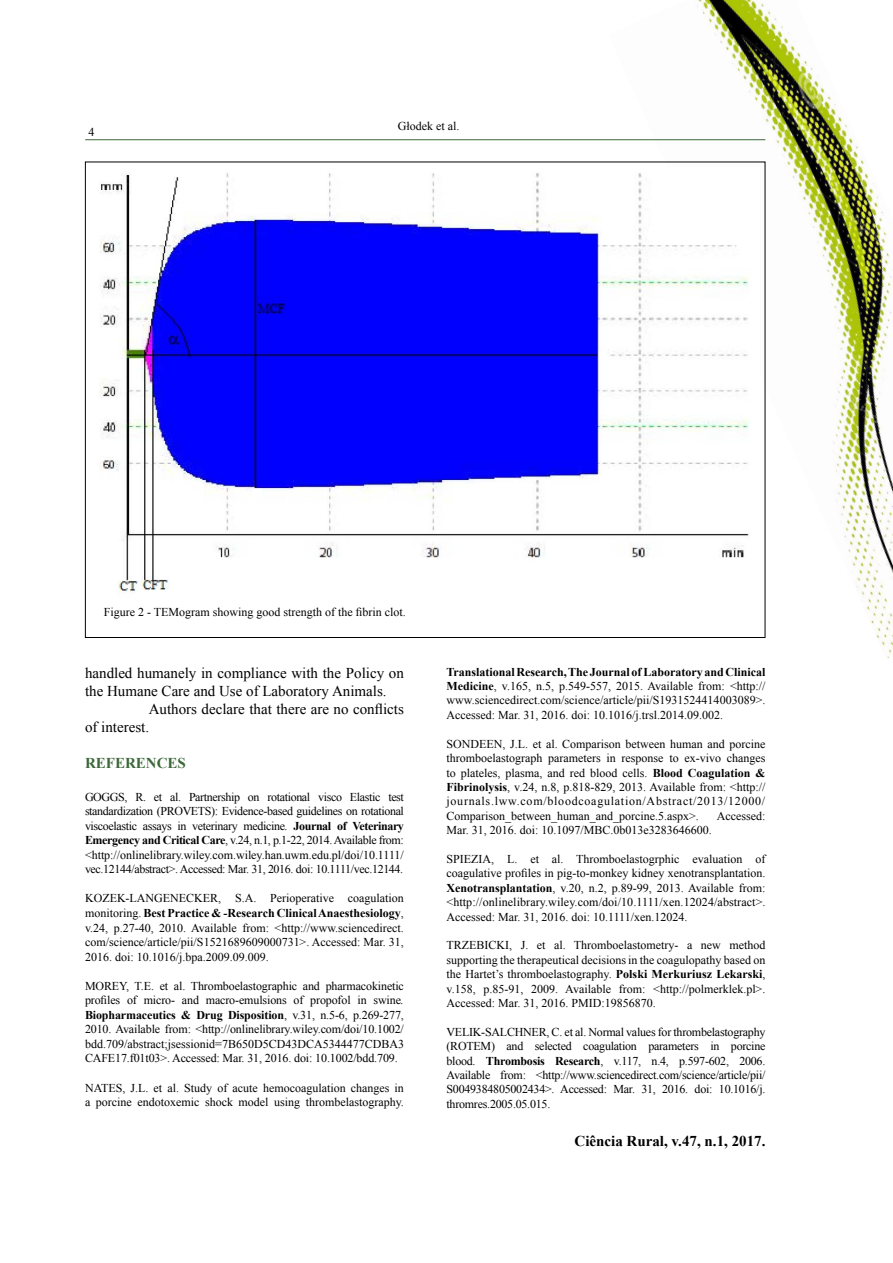
<style>
.page{position:relative;width:893px;height:1263px;background:#fff}
.page>*{position:absolute;margin:0;border:0;box-sizing:border-box;transform-origin:0 0}
.t1{font:15px "Times New Roman";color:#000}
.t2{font:700 15px "Times New Roman";color:#000}
.t3{font:700 15px "Times New Roman";color:#3c683a}
.t4{font:12px/14.4px "Times New Roman";color:#000;text-align:justify}
.s1{font-weight:700}
.s2{font-style:italic}
</style>
<div class="page">
<img style="left:608px;top:0;width:285px;height:658px">
<hr style="left:85px;top:139px;width:680px;height:1px;background:#3c683a">
<img style="left:100px;top:167px;width:660px;height:432px">
<p class="t4" style="left:88px;top:125px;width:7px">4</p>
<p class="t4" style="left:398px;top:119px;width:63px">Głodek et al.</p>
<p class="t4" style="left:104px;top:605px;width:304px">Figure 2 - TEMogram showing good strength of the fibrin clot.</p>
<p class="t1" style="left:85px;top:663px;width:320px">handled humanely in compliance with the Policy on</p>
<p class="t1" style="left:85px;top:681px;width:303px">the Humane Care and Use of Laboratory Animals.</p>
<p class="t1" style="left:149px;top:699px;width:257px">Authors declare that there are no conflicts</p>
<p class="t1" style="left:85px;top:717px;width:66px">of interest.</p>
<p class="t3" style="left:85px;top:753px;width:102px">REFERENCES</p>
<p class="t4" style="left:85px;top:789px;width:320px">GOGGS, R. et al. Partnership on rotational visco Elastic test standardization (PROVETS): Evidence-based guidelines on rotational viscoelastic assays in veterinary medicine. <span class="s1">Journal of Veterinary Emergency and Critical Care</span>, v.24, n.1, p.1-22, 2014. Available from: &lt;http://onlinelibrary.wiley.com.wiley.han.uwm.edu.pl/doi/10.1111/ vec.12144/abstract&gt;. Accessed: Mar. 31, 2016. doi: 10.1111/vec.12144.</p>
<p class="t4" style="left:85px;top:891px;width:320px">KOZEK-LANGENECKER, S.A. Perioperative coagulation monitoring. <span class="s1">Best Practice &amp; -Research Clinical Anaesthesiology</span>, v.24, p.27-40, 2010. Available from: &lt;http://www.sciencedirect. com/science/article/pii/S1521689609000731&gt;. Accessed: Mar. 31, 2016. doi: 10.1016/j.bpa.2009.09.009.</p>
<p class="t4" style="left:85px;top:978px;width:321px">MOREY, T.E. et al. Thromboelastographic and pharmacokinetic profiles of micro- and macro-emulsions of propofol in swine<span class="s2">.<br></span><span class="s1">Biopharmaceutics &amp; Drug Disposition</span>, v.31, n.5-6, p.269-277, 2010. Available from: &lt;http://onlinelibrary.wiley.com/doi/10.1002/ bdd.709/abstract;jsessionid=7B650D5CD43DCA5344477CDBA3<br>CAFE17.f01t03&gt;. Accessed: Mar. 31, 2016. doi: 10.1002/bdd.709.</p>
<p class="t4" style="left:85px;top:1080px;width:320px">NATES, J.L. et al. Study of acute hemocoagulation changes in a porcine endotoxemic shock model using thrombelastography.</p>
<p class="t4" style="left:446px;top:664px;width:320px"><span class="s1">Translational Research, The Journal of Laboratory and Clinical Medicine</span>, v.165, n.5, p.549-557, 2015. Available from: &lt;http:// www.sciencedirect.com/science/article/pii/S1931524414003089&gt;.<br>Accessed: Mar. 31, 2016. doi: 10.1016/j.trsl.2014.09.002.</p>
<p class="t4" style="left:446px;top:736px;width:320px">SONDEEN, J.L. et al. Comparison between human and porcine thromboelastograph parameters in response to ex-vivo changes to plateles, plasma, and red blood cells. <span class="s1">Blood Coagulation &amp; Fibrinolysis</span>, v.24, n.8, p.818-829, 2013. Available from: &lt;http:// journals.lww.com/bloodcoagulation/Abstract/2013/12000/ Comparison_between_human_and_porcine.5.aspx&gt;.</p>
<p class="t4" style="left:717px;top:808px;width:50px">Accessed:</p>
<p class="t4" style="left:446px;top:823px;width:267px">Mar. 31, 2016. doi: 10.1097/MBC.0b013e3283646600.</p>
<p class="t4" style="left:446px;top:851px;width:321px">SPIEZIA, L. et al. Thromboelastogrphic evaluation of coagulative profiles in pig-to-monkey kidney xenotransplantation.<br><span class="s1">Xenotransplantation</span>, v.20, n.2, p.89-99, 2013. Available from: &lt;http://onlinelibrary.wiley.com/doi/10.1111/xen.12024/abstract&gt;.<br>Accessed: Mar. 31, 2016. doi: 10.1111/xen.12024.</p>
<p class="t4" style="left:446px;top:938px;width:320px">TRZEBICKI, J. et al. Thromboelastometry- a new method supporting the therapeutical decisions in the coagulopathy based on the Hartet’s thromboelastography. <span class="s1">Polski Merkuriusz Lekarski</span>, v.158, p.85-91, 2009. Available from: &lt;http://polmerklek.pl&gt;.<br>Accessed: Mar. 31, 2016. PMID:19856870.</p>
<p class="t4" style="left:446px;top:1024px;width:320px">VELIK-SALCHNER, C. et al. Normal values for thrombelastography (ROTEM) and selected coagulation parameters in porcine blood. <span class="s1">Thrombosis Research</span>, v.117, n.4, p.597-602, 2006.<br>Available from: &lt;http://www.sciencedirect.com/science/article/pii/ S0049384805002434&gt;. Accessed: Mar. 31, 2016. doi: 10.1016/j. thromres.2005.05.015.</p>
<p class="t2" style="left:575px;top:1130px;width:192px">Ciência Rural, v.47, n.1, 2017.</p>
</div>
